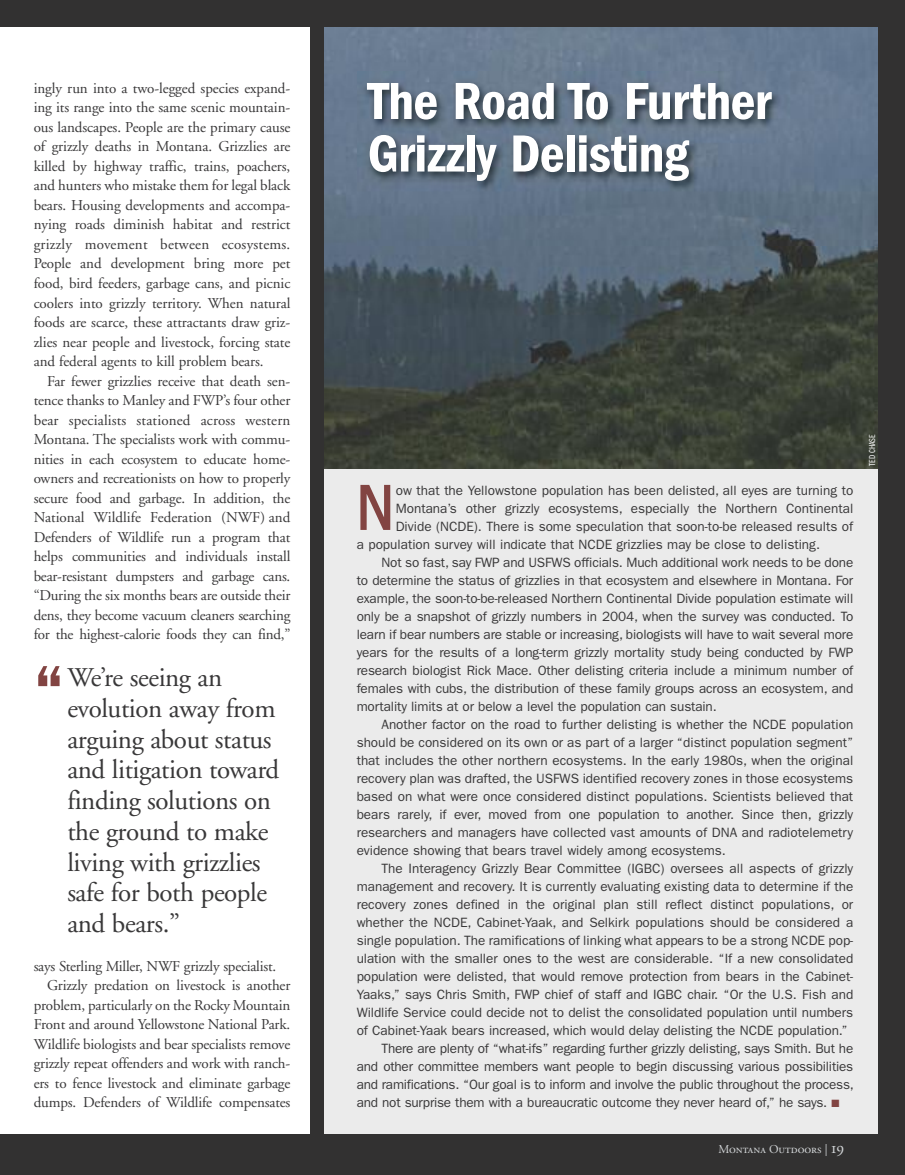
<style>
.page{position:relative;width:905px;height:1175px;background:#fff}
.page>*{position:absolute;margin:0;border:0;box-sizing:border-box;transform-origin:0 0}
.t1{font:600 condensed 72px "Franklin Gothic";color:#824442}
.t2{font:500 condensed 67.5px "Franklin Gothic";color:#824442}
.t3{font:600 condensed 54px/52.5px "Franklin Gothic";letter-spacing:-.01em;color:#fff}
.t4{font:27px/30.8px "Adobe Garamond";letter-spacing:-.015em;color:#393839}
.t5{font:15px/19.5px "Adobe Garamond";letter-spacing:-.01em;color:#393839;text-align:justify}
.t6{font:13.5px "Franklin Gothic";letter-spacing:-.005em;color:#393839}
.t7{font:12px "Adobe Garamond Regular SC";color:#d3d6d8}
.t8{font:9px "Franklin Gothic Book Cmpr";color:#fff}
.s1{color:#824442}
.s2{font-size:16.5px}
</style>
<div class="page">
<div style="left:324px;top:27px;width:555px;height:1108px;background:#ebebeb"></div>
<div style="left:0;top:1134px;width:904px;height:40px;background:#323131"></div>
<div style="left:0;top:0;width:904px;height:27px;background:#323131"></div>
<img style="left:324px;top:27px;width:554px;height:441px">
<img style="left:358px;top:71px;width:520px;height:174px">
<div style="left:310px;top:0;width:14px;height:1134px;background:#323131"></div>
<div style="left:878px;top:0;width:26px;height:1174px;background:#323131"></div>
<p class="t5" style="left:34px;top:80px;width:258px">ingly run into a two-legged species expand&shy;ing its range into the same scenic mountain&shy;ous landscapes. People are the primary cause of grizzly deaths in Montana. Grizzlies are killed by highway traffic, trains, poachers, and hunters who mistake them for legal black bears. Housing developments and accompa&shy;nying roads diminish habitat and restrict grizzly movement between ecosystems.<br>People and development bring more pet food, bird feeders, garbage cans, and picnic coolers into grizzly territory. When natural foods are scarce, these attractants draw griz&shy;zlies near people and livestock, forcing state and federal agents to kill problem bears.</p>
<p class="t5" style="left:34px;top:372px;width:258px;text-indent:14px">Far fewer grizzlies receive that death sen&shy;tence thanks to Manley and FWP’s four other bear specialists stationed across western Montana. The specialists work with commu&shy;nities in each ecosystem to educate home&shy;owners and recreationists on how to properly secure food and garbage. In addition, the National Wildlife Federation (NWF) and Defenders of Wildlife run a program that helps communities and individuals install bear-resistant dumpsters and garbage cans. “During the six months bears are outside their dens, they become vacuum cleaners searching for the highest-calorie foods they can find,”</p>
<h1 class="t1" style="left:34px;top:667px;width:32px">“</h1>
<h3 class="t4" style="left:67px;top:664px;width:213px">We’re seeing an evolution away from arguing about status and litigation toward finding solutions on the ground to make living with grizzlies safe for both people and bears.”</h3>
<p class="t5" style="left:34px;top:957px;width:244px">says Sterling Miller, NWF grizzly specialist.</p>
<p class="t5" style="left:47px;top:977px;width:245px">Grizzly predation on livestock is another</p>
<p class="t5" style="left:34px;top:996px;width:258px">problem, particularly on the Rocky Mountain</p>
<p class="t5" style="left:34px;top:1016px;width:258px">Front and around Yellowstone National Park.</p>
<p class="t5" style="left:34px;top:1035px;width:258px">Wildlife biologists and bear specialists remove</p>
<p class="t5" style="left:34px;top:1055px;width:258px">grizzly repeat offenders and work with ranch-</p>
<p class="t5" style="left:34px;top:1074px;width:258px">ers to fence livestock and eliminate garbage</p>
<p class="t5" style="left:34px;top:1094px;width:258px">dumps. Defenders of Wildlife compensates</p>
<h3 class="t3" style="left:367px;top:79px;width:405px">The Road To Further<br>Grizzly Delisting</h3>
<h2 class="t2" style="left:356px;top:485px;width:39px">N</h2>
<p class="t6" style="left:396px;top:485px;width:459px">ow that the Yellowstone population has been delisted, all eyes are turning to</p>
<p class="t6" style="left:396px;top:503px;width:459px">Montana’s other grizzly ecosystems, especially the Northern Continental</p>
<p class="t6" style="left:396px;top:521px;width:459px">Divide (NCDE). There is some speculation that soon-to-be released results of</p>
<p class="t6" style="left:356px;top:539px;width:465px">a population survey will indicate that NCDE grizzlies may be close to delisting.</p>
<p class="t6" style="left:381px;top:557px;width:473px">Not so fast, say FWP and USFWS officials. Much additional work needs to be done</p>
<p class="t6" style="left:356px;top:575px;width:498px">to determine the status of grizzlies in that ecosystem and elsewhere in Montana. For</p>
<p class="t6" style="left:356px;top:593px;width:498px">example, the soon-to-be-released Northern Continental Divide population estimate will</p>
<p class="t6" style="left:356px;top:611px;width:498px">only be a snapshot of grizzly numbers in 2004, when the survey was conducted. To</p>
<p class="t6" style="left:356px;top:629px;width:498px">learn if bear numbers are stable or increasing, biologists will have to wait several more</p>
<p class="t6" style="left:356px;top:647px;width:498px">years for the results of a long-term grizzly mortality study being conducted by FWP</p>
<p class="t6" style="left:356px;top:665px;width:498px">research biologist Rick Mace. Other delisting criteria include a minimum number of</p>
<p class="t6" style="left:356px;top:683px;width:498px">females with cubs, the distribution of these family groups across an ecosystem, and</p>
<p class="t6" style="left:356px;top:701px;width:361px">mortality limits at or below a level the population can sustain.</p>
<p class="t6" style="left:381px;top:719px;width:473px">Another factor on the road to further delisting is whether the NCDE population</p>
<p class="t6" style="left:356px;top:737px;width:498px">should be considered on its own or as part of a larger “distinct population segment”</p>
<p class="t6" style="left:356px;top:755px;width:498px">that includes the other northern ecosystems. In the early 1980s, when the original</p>
<p class="t6" style="left:356px;top:773px;width:498px">recovery plan was drafted, the USFWS identified recovery zones in those ecosystems</p>
<p class="t6" style="left:356px;top:791px;width:498px">based on what were once considered distinct populations. Scientists believed that</p>
<p class="t6" style="left:356px;top:809px;width:498px">bears rarely, if ever, moved from one population to another. Since then, grizzly</p>
<p class="t6" style="left:357px;top:827px;width:498px">researchers and managers have collected vast amounts of DNA and radiotelemetry</p>
<p class="t6" style="left:357px;top:845px;width:371px">evidence showing that bears travel widely among ecosystems.</p>
<p class="t6" style="left:381px;top:863px;width:473px">The Interagency Grizzly Bear Committee (IGBC) oversees all aspects of grizzly</p>
<p class="t6" style="left:357px;top:881px;width:498px">management and recovery. It is currently evaluating existing data to determine if the</p>
<p class="t6" style="left:357px;top:899px;width:498px">recovery zones defined in the original plan still reflect distinct populations, or</p>
<p class="t6" style="left:356px;top:917px;width:498px">whether the NCDE, Cabinet-Yaak, and Selkirk populations should be considered a</p>
<p class="t6" style="left:356px;top:935px;width:498px">single population. The ramifications of linking what appears to be a strong NCDE pop-</p>
<p class="t6" style="left:356px;top:953px;width:498px">ulation with the smaller ones to the west are considerable. “If a new consolidated</p>
<p class="t6" style="left:356px;top:971px;width:498px">population were delisted, that would remove protection from bears in the Cabinet-</p>
<p class="t6" style="left:356px;top:989px;width:498px">Yaaks,” says Chris Smith, FWP chief of staff and IGBC chair. “Or the U.S. Fish and</p>
<p class="t6" style="left:356px;top:1007px;width:498px">Wildlife Service could decide not to delist the consolidated population until numbers</p>
<p class="t6" style="left:356px;top:1025px;width:492px">of Cabinet-Yaak bears increased, which would delay delisting the NCDE population.”</p>
<p class="t6" style="left:381px;top:1043px;width:473px">There are plenty of “what-ifs” regarding further grizzly delisting, says Smith. But he</p>
<p class="t6" style="left:356px;top:1061px;width:498px">and other committee members want people to begin discussing various possibilities</p>
<p class="t6" style="left:356px;top:1079px;width:498px">and ramifications. “Our goal is to inform and involve the public throughout the process,</p>
<p class="t6" style="left:356px;top:1097px;width:484px">and not surprise them with a bureaucratic outcome they never heard of,” he says. <span class="s1">■</span></p>
<p class="t7" style="left:718px;top:1144px;width:127px">Montana Outdoors | <span class="s2">19</span></p>
<p class="t8" style="left:869px;top:465px;width:33px;rotate:-90deg">TED CHASE</p>
</div>
